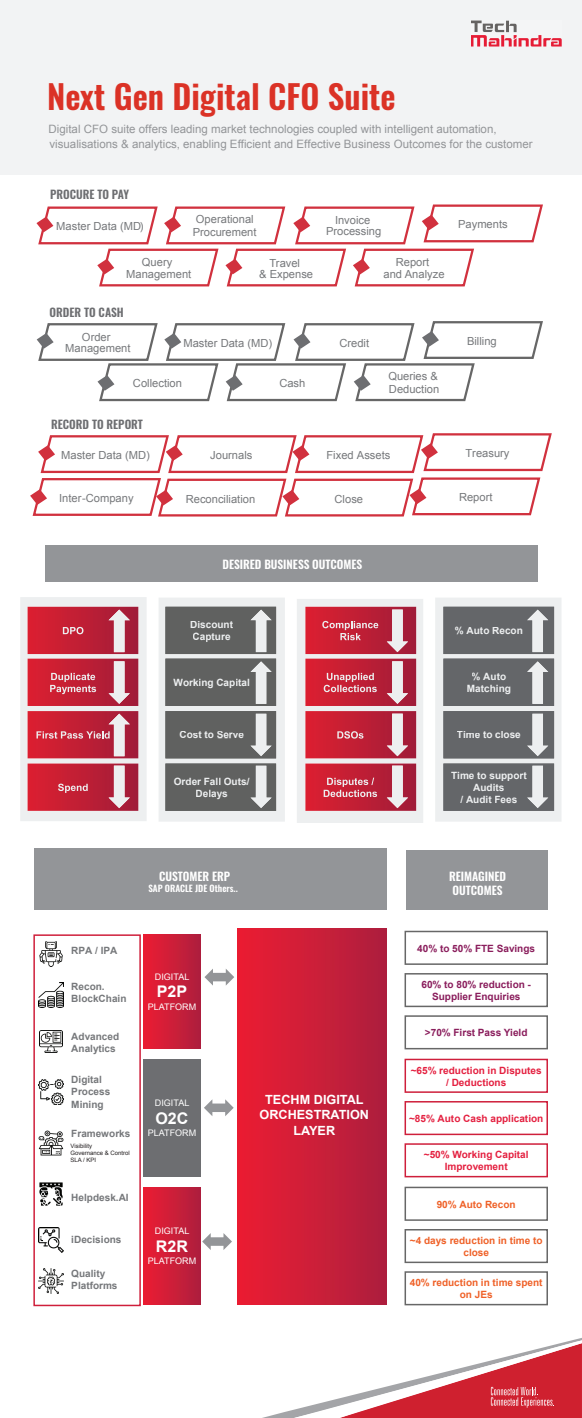
<style>
.page{position:relative;width:582px;height:1418px;background:#fff}
.page>*{position:absolute;margin:0;border:0;box-sizing:border-box;transform-origin:0 0}
.t1{font:600 33px "Oswald";color:#db3226}
.t2{font:700 16px "Arial";color:#fff}
.t3{font:700 12.65px/15.2px "Arial";color:#fff;text-align:center}
.t4{font:11.5px/14.3px "Arial";color:#939598}
.t5{font:600 11.5px/13.8px "Oswald";color:#fff;text-align:center}
.t6{font:600 11.5px "Oswald";letter-spacing:-.005em;color:#6d6e71}
.t7{font:11.15px/11.9px "Arial";color:#76787b;text-align:center}
.t8{font:700 10.05px "Arial";color:#e42040}
.t9{font:700 10px/12px "Arial";color:#edeff0;text-align:center}
.t10{font:700 10px/12px "Arial";color:#76787b}
.t11{font:700 10px/12px "Arial";color:#fff}
.t12{font:700 10px/12px "Arial";color:#e42040;text-align:center}
.t13{font:700 10px/12px "Arial";color:#8a1d5c;text-align:center}
.t14{font:700 10px/12px "Arial";color:#ef6128;text-align:center}
.t15{font:9px "Arial";color:#fff}
.t16{font:600 9px "Oswald";color:#fff}
.t17{font:6px/7.2px "Arial";color:#231f20}
</style>
<div class="page">
<div style="left:0;top:0;width:581px;height:174px;background:#f2f3f4"></div>
<div style="left:405px;top:850px;width:142px;height:59px;background:#939598"></div>
<div style="left:34px;top:848px;width:352px;height:61px;background:#939598"></div>
<div style="left:143px;top:934px;width:58px;height:114px;background:linear-gradient(to right,#ec1d32,#af1f3e)"></div>
<div style="left:404px;top:930px;width:143px;height:34px;border:2px solid #676767"></div>
<div style="left:404px;top:973px;width:143px;height:34px;border:2px solid #676767"></div>
<div style="left:404px;top:1015px;width:143px;height:34px;border:2px solid #676767"></div>
<div style="left:237px;top:928px;width:149px;height:376px;background:linear-gradient(to right,#ec1d32,#ad1f3e)"></div>
<div style="left:404px;top:1058px;width:143px;height:34px;border:2px solid #cf1f3b"></div>
<div style="left:404px;top:1101px;width:143px;height:34px;border:2px solid #cf1f3b"></div>
<div style="left:404px;top:1143px;width:143px;height:34px;border:2px solid #cf1f3b"></div>
<div style="left:404px;top:1186px;width:143px;height:34px;border:2px solid #676767"></div>
<div style="left:404px;top:1228px;width:143px;height:35px;border:2px solid #676767"></div>
<div style="left:404px;top:1271px;width:143px;height:34px;border:2px solid #676767"></div>
<div style="left:143px;top:1059px;width:58px;height:117px;background:#6d6e71"></div>
<div style="left:143px;top:1187px;width:58px;height:117px;background:linear-gradient(to right,#ec1d32,#af1f3e)"></div>
<div style="left:45px;top:545px;width:491px;height:37px;background:#939598"></div>
<img style="left:39px;top:1182px;width:24px;height:24px">
<img style="left:38px;top:982px;width:25px;height:25px">
<img style="left:38px;top:1268px;width:25px;height:25px">
<img style="left:38px;top:1079px;width:25px;height:25px">
<img style="left:38px;top:1130px;width:25px;height:25px">
<img style="left:38px;top:1227px;width:25px;height:25px">
<img style="left:39px;top:941px;width:24px;height:25px">
<img style="left:40px;top:1030px;width:22px;height:22px">
<div style="left:33px;top:934px;width:108px;height:372px;border:2px solid #cf1f3b"></div>
<svg style="left:36px;top:204px;width:507px;height:83px"></svg>
<svg style="left:37px;top:321px;width:506px;height:81px"></svg>
<svg style="left:30px;top:433px;width:522px;height:84px"></svg>
<svg style="left:435px;top:598px;width:126px;height:223px;background:#959799"></svg>
<svg style="left:20px;top:597px;width:126px;height:224px;background:#cf6271"></svg>
<svg style="left:159px;top:598px;width:125px;height:223px;background:#8b8c8c"></svg>
<svg style="left:297px;top:599px;width:126px;height:224px;background:#d16a79"></svg>
<svg style="left:202px;top:1233px;width:30px;height:17px"></svg>
<svg style="left:204px;top:1099px;width:29px;height:17px"></svg>
<svg style="left:204px;top:969px;width:30px;height:16px"></svg>
<img style="left:471px;top:21px;width:89px;height:25px">
<svg style="left:266px;top:1338px;width:315px;height:79px"></svg>
<h1 class="t1" style="left:47px;top:67px;width:350px">Next Gen Digital CFO Suite</h1>
<p class="t4" style="left:49px;top:122px;width:485px">Digital CFO suite offers leading market technologies coupled with intelligent automation, visualisations &amp; analytics, enabling Efficient and Effective Business Outcomes for the customer</p>
<p class="t6" style="left:50px;top:184px;width:80px">PROCURE TO PAY</p>
<p class="t7" style="left:56px;top:221px;width:89px">Master Data (MD)</p>
<p class="t7" style="left:192px;top:213px;width:65px;line-height:12.3px;text-align:left">Operational<br>Procurement</p>
<p class="t7" style="left:326px;top:215px;width:57px;line-height:10.9px">Invoice<br>Processing</p>
<p class="t7" style="left:126px;top:255px;width:67px;line-height:12.8px">Query<br>Management</p>
<p class="t7" style="left:259px;top:257px;width:55px">Travel<br>&amp; Expense</p>
<p class="t7" style="left:383px;top:256px;width:63px">Report<br>and Analyze</p>
<p class="t6" style="left:50px;top:302px;width:75px">ORDER TO CASH</p>
<p class="t7" style="left:65px;top:331px;width:67px">Order<br>Management</p>
<p class="t7" style="left:183px;top:337px;width:90px">Master Data (MD)</p>
<p class="t7" style="left:339px;top:337px;width:31px">Credit</p>
<p class="t7" style="left:133px;top:377px;width:50px">Collection</p>
<p class="t7" style="left:279px;top:377px;width:28px">Cash</p>
<p class="t7" style="left:388px;top:370px;width:52px;line-height:12.8px;text-align:left">Queries &amp;<br>Deduction</p>
<p class="t6" style="left:51px;top:414px;width:93px">RECORD TO REPORT</p>
<p class="t7" style="left:61px;top:449px;width:90px">Master Data (MD)</p>
<p class="t7" style="left:210px;top:449px;width:44px">Journals</p>
<p class="t7" style="left:326px;top:449px;width:65px">Fixed Assets</p>
<p class="t7" style="left:59px;top:492px;width:76px">Inter-Company</p>
<p class="t7" style="left:185px;top:493px;width:71px">Reconciliation</p>
<p class="t7" style="left:334px;top:493px;width:30px">Close</p>
<p class="t7" style="left:457px;top:219px;width:51px">Payments</p>
<p class="t7" style="left:466px;top:335px;width:31px">Billing</p>
<p class="t7" style="left:465px;top:447px;width:46px">Treasury</p>
<p class="t7" style="left:458px;top:491px;width:35px">Report</p>
<p class="t5" style="left:222px;top:556px;width:141px">DESIRED BUSINESS OUTCOMES</p>
<p class="t11" style="left:62px;top:625px;width:23px">DPO</p>
<p class="t11" style="left:49px;top:671px;width:49px">Duplicate<br>Payments</p>
<p class="t11" style="left:36px;top:729px;width:76px">First Pass Yield</p>
<p class="t11" style="left:58px;top:781px;width:32px">Spend</p>
<p class="t9" style="left:190px;top:619px;width:44px;text-align:left">Discount<br>Capture</p>
<p class="t9" style="left:173px;top:677px;width:78px">Working Capital</p>
<p class="t9" style="left:179px;top:729px;width:66px">Cost to Serve</p>
<p class="t9" style="left:174px;top:775px;width:77px">Order Fall Outs/<br>Delays</p>
<p class="t10" style="left:71px;top:944px;width:48px">RPA / IPA</p>
<p class="t10" style="left:71px;top:981px;width:57px">Recon.<br>BlockChain</p>
<p class="t10" style="left:71px;top:1030px;width:49px">Advanced<br>Analytics</p>
<p class="t5" style="left:159px;top:868px;width:72px">CUSTOMER ERP</p>
<p class="t16" style="left:148px;top:880px;width:91px">SAP ORACLE JDE Others..</p>
<p class="t15" style="left:155px;top:970px;width:36px">DIGITAL</p>
<h2 class="t2" style="left:157px;top:981px;width:32px">P2P</h2>
<p class="t15" style="left:148px;top:1000px;width:50px">PLATFORM</p>
<p class="t11" style="left:321px;top:619px;width:58px;text-align:center">Compliance<br>Risk</p>
<p class="t11" style="left:323px;top:671px;width:56px">Unapplied<br>Collections</p>
<p class="t11" style="left:336px;top:729px;width:29px">DSOs</p>
<p class="t11" style="left:322px;top:775px;width:56px;text-align:center">Disputes /<br>Deductions</p>
<p class="t10" style="left:71px;top:1074px;width:40px">Digital<br>Process<br>Mining</p>
<p class="t3" style="left:259px;top:1092px;width:111px">TECHM DIGITAL<br>ORCHESTRATION</p>
<p class="t15" style="left:155px;top:1097px;width:36px">DIGITAL</p>
<h2 class="t2" style="left:155px;top:1107px;width:34px">O2C</h2>
<p class="t15" style="left:148px;top:1127px;width:50px">PLATFORM</p>
<p class="t10" style="left:71px;top:1127px;width:61px">Frameworks</p>
<p class="t3" style="left:293px;top:1123px;width:43px">LAYER</p>
<p class="t17" style="left:70px;top:1141px;width:61px">Visibility<br>Governance &amp; Control<br>SLA / KPI</p>
<p class="t10" style="left:71px;top:1191px;width:59px">Helpdesk.AI</p>
<p class="t10" style="left:71px;top:1233px;width:52px">iDecisions</p>
<p class="t10" style="left:71px;top:1267px;width:48px">Quality<br>Platforms</p>
<p class="t15" style="left:155px;top:1225px;width:36px">DIGITAL</p>
<h2 class="t2" style="left:156px;top:1235px;width:34px">R2R</h2>
<p class="t15" style="left:148px;top:1255px;width:50px">PLATFORM</p>
<p class="t9" style="left:454px;top:625px;width:69px">% Auto Recon</p>
<p class="t9" style="left:466px;top:671px;width:45px">% Auto<br>Matching</p>
<p class="t9" style="left:456px;top:729px;width:65px">Time to close</p>
<p class="t9" style="left:450px;top:769px;width:77px">Time to support<br>Audits<br>/ Audit Fees</p>
<p class="t5" style="left:448px;top:868px;width:59px">REIMAGINED<br>OUTCOMES</p>
<p class="t13" style="left:417px;top:942px;width:119px">40% to 50% FTE Savings</p>
<p class="t13" style="left:421px;top:978px;width:111px">60% to 80% reduction -<br>Supplier Enquiries</p>
<p class="t13" style="left:424px;top:1026px;width:104px">&gt;70% First Pass Yield</p>
<p class="t12" style="left:410px;top:1064px;width:132px">~65% reduction in Disputes / Deductions</p>
<p class="t12" style="left:408px;top:1112px;width:136px">~85% Auto Cash application</p>
<p class="t12" style="left:423px;top:1148px;width:106px">~50% Working Capital</p>
<p class="t8" style="left:444px;top:1159px;width:64px">Improvement</p>
<p class="t14" style="left:436px;top:1198px;width:80px">90% Auto Recon</p>
<p class="t14" style="left:409px;top:1234px;width:134px">~4 days reduction in time to close</p>
<p class="t14" style="left:409px;top:1276px;width:134px">40% reduction in time spent on JEs</p>
</div>
